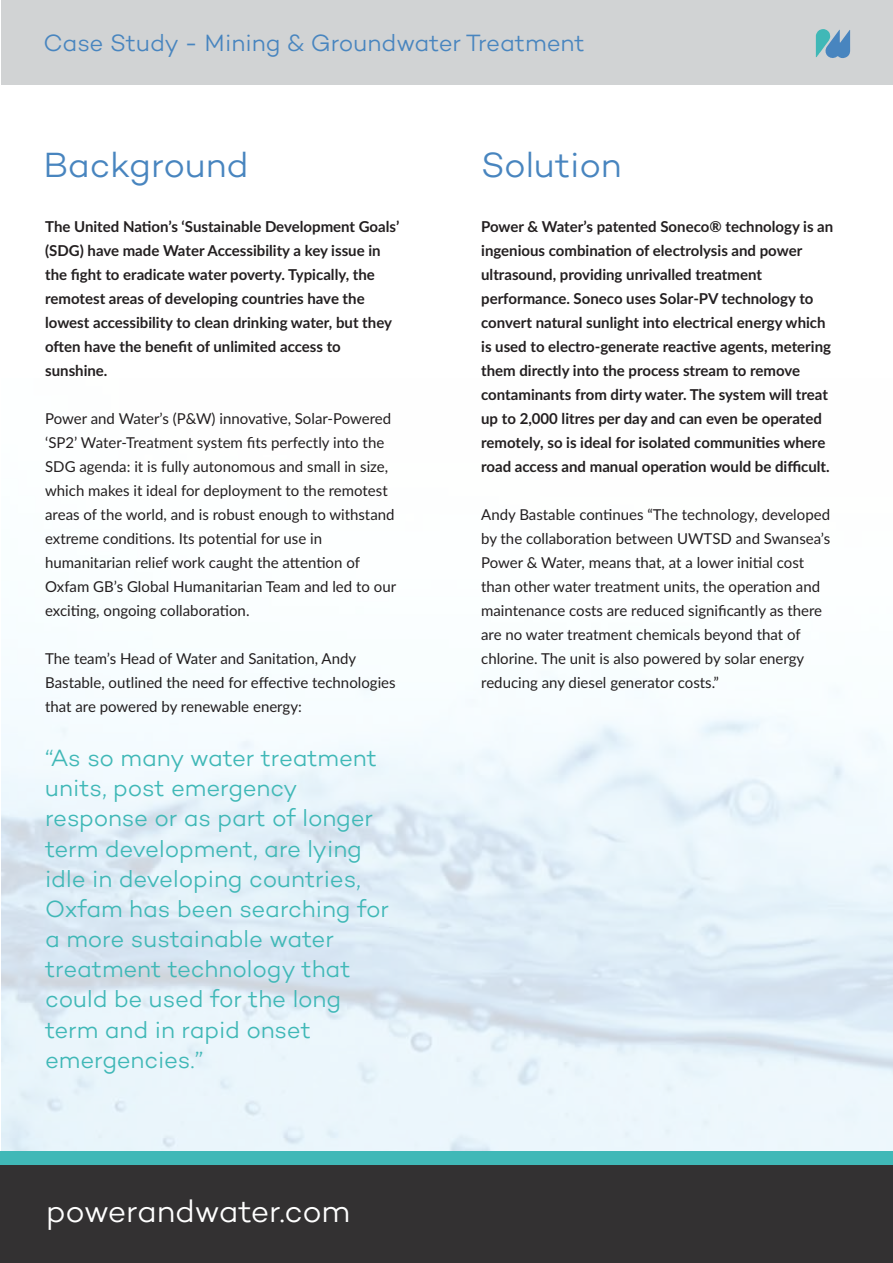
<style>
.page{position:relative;width:893px;height:1263px;background:#fff}
.page>*{position:absolute;margin:0;border:0;box-sizing:border-box;transform-origin:0 0}
.t1{font:35.7px "Campton Light DEMO";letter-spacing:-.005em;color:#4885bf}
.t2{font:31.8px "Campton Light DEMO";letter-spacing:-.01em;color:#fff}
.t3{font:24px "Campton Light DEMO";color:#4885bf}
.t4{font:23.85px/30.2px "Campton Light DEMO";letter-spacing:-.005em;color:#40b8b7}
.t5{font:15px/24px "Lato";color:#231f20}
.t6{font:700 15px/24px "Lato";color:#231f20}
</style>
<div class="page">
<img style="left:1px;top:676px;width:892px;height:476px">
<div style="left:1px;top:0;width:892px;height:84px;background:#d1d3d4"></div>
<div style="left:0;top:1152px;width:893px;height:51px;background:#40b8b7"></div>
<div style="left:0;top:1166px;width:893px;height:97px;background:#333132"></div>
<svg style="left:816px;top:29px;width:34px;height:29px"></svg>
<h3 class="t3" style="left:44px;top:31px;width:543px">Case Study - Mining &amp; Groundwater Treatment</h3>
<h1 class="t1" style="left:44px;top:146px;width:207px">Background</h1>
<p class="t6" style="left:45px;top:214px;width:356px">The United Nation’s ‘Sustainable Development Goals’ (SDG) have made Water Accessibility a key issue in the fight to eradicate water poverty. Typically, the remotest areas of developing countries have the lowest accessibility to clean drinking water, but they often have the benefit of unlimited access to sunshine.</p>
<p class="t5" style="left:45px;top:406px;width:352px">Power and Water’s (P&amp;W) innovative, Solar-Powered ‘SP2’ Water-Treatment system fits perfectly into the SDG agenda: it is fully autonomous and small in size, which makes it ideal for deployment to the remotest areas of the world, and is robust enough to withstand extreme conditions. Its potential for use in humanitarian relief work caught the attention of Oxfam GB’s Global Humanitarian Team and led to our exciting, ongoing collaboration.</p>
<p class="t5" style="left:45px;top:646px;width:352px">The team’s Head of Water and Sanitation, Andy<br>Bastable, outlined the need for effective technologies that are powered by renewable energy:</p>
<p class="t4" style="left:45px;top:744px;width:345px">“As so many water treatment units, post emergency response or as part of longer term development, are lying idle in developing countries,<br>Oxfam has been searching for a more sustainable water treatment technology that could be used for the long term and in rapid onset emergencies.”</p>
<h2 class="t2" style="left:46px;top:1195px;width:306px">powerandwater.com</h2>
<h1 class="t1" style="left:481px;top:146px;width:142px">Solution</h1>
<p class="t6" style="left:481px;top:214px;width:354px">Power &amp; Water’s patented Soneco® technology is an ingenious combination of electrolysis and power ultrasound, providing unrivalled treatment performance. Soneco uses Solar-PV technology to convert natural sunlight into electrical energy which is used to electro-generate reactive agents, metering them directly into the process stream to remove contaminants from dirty water. The system will treat up to 2,000 litres per day and can even be operated remotely, so is ideal for isolated communities where road access and manual operation would be difficult.</p>
<p class="t5" style="left:481px;top:502px;width:351px">Andy Bastable continues “The technology, developed by the collaboration between UWTSD and Swansea’s Power &amp; Water, means that, at a lower initial cost than other water treatment units, the operation and maintenance costs are reduced significantly as there are no water treatment chemicals beyond that of chlorine. The unit is also powered by solar energy reducing any diesel generator costs.”</p>
</div>
